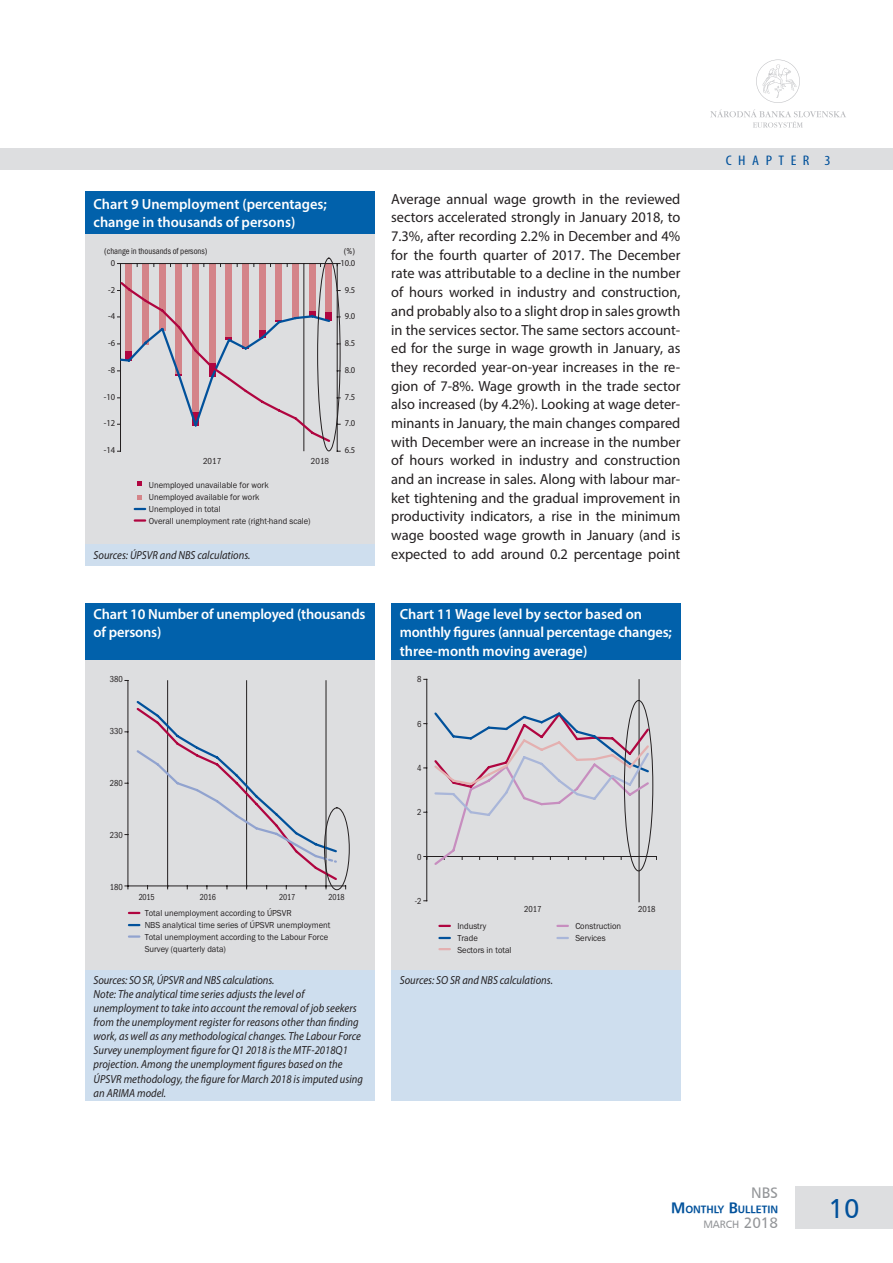
<style>
.page{position:relative;width:893px;height:1263px;background:#fff}
.page>*{position:absolute;margin:0;border:0;box-sizing:border-box;transform-origin:0 0}
.t1{font:27px "Humanist 777 AT";color:#01519b}
.t2{font:15px "Humanist 777 AT";color:#939598}
._1_text{font:14.7px/18.6px "Myriad Pro";color:#231f20;text-align:justify}
._3_graf_NADPIS{font:600 14.7px/18.6px "Myriad Pro";letter-spacing:-.005em;color:#fff}
.t3{font:condensed 13.95px "Myriad Pro";letter-spacing:.405em;color:#01519b;scale:1.15 1}
._3_graf_ZDROJ{font:italic 11.7px/14.1px "Myriad Pro";letter-spacing:.005em;color:#231f20;scale:.9 1}
.t4{font:10.5px "Humanist 777 AT Bold";color:#01519b}
.t5{font:10.5px "Humanist 777 AT";color:#939598}
.t6{font:9px/12px "Franklin Got Itc TEE";color:#231f20;scale:.95 1}
.t7{font:condensed 9px "Franklin Got Itc TEE";color:#231f20;scale:.95 1}
.t8{font:9px/12.3px "Myriad Pro";color:#231f20;text-align:center;scale:.95 1}
.t9{font:condensed 9px "Franklin Got Itc TEE";color:#231f20;scale:.9 1}
.t10{font:condensed 9px "Franklin Got Itc TEE";color:#231f20}
.s1{font-family:"Franklin Got Itc TEE";font-stretch:condensed}
.s2{font-size:15px}
</style>
<div class="page">
<div style="left:0;top:149px;width:893px;height:21px;background:#dddee0"></div>
<svg style="left:710px;top:109px;width:136px;height:19px"></svg>
<svg style="left:756px;top:60px;width:44px;height:43px"></svg>
<div style="left:795px;top:1186px;width:98px;height:43px;background:#dddee0"></div>
<div style="left:391px;top:603px;width:289px;height:57px;background:#0161ab"></div>
<div style="left:391px;top:660px;width:289px;height:311px;background:#dddee0"></div>
<div style="left:391px;top:971px;width:289px;height:130px;background:#cedeee"></div>
<div style="left:85px;top:603px;width:289px;height:57px;background:#0161ab"></div>
<div style="left:85px;top:660px;width:289px;height:311px;background:#dddee0"></div>
<div style="left:85px;top:971px;width:289px;height:130px;background:#cedeee"></div>
<div style="left:85px;top:191px;width:289px;height:43px;background:#0161ab"></div>
<div style="left:85px;top:234px;width:289px;height:310px;background:#dddee0"></div>
<div style="left:85px;top:544px;width:289px;height:22px;background:#cedeee"></div>
<svg style="left:135px;top:508px;width:10px;height:2px"></svg>
<svg style="left:138px;top:481px;width:4px;height:5px"></svg>
<svg style="left:138px;top:495px;width:4px;height:4px"></svg>
<svg style="left:135px;top:519px;width:10px;height:3px"></svg>
<div style="left:126px;top:264px;width:6px;height:87px;background:#d48489"></div>
<div style="left:142px;top:264px;width:7px;height:80px;background:#d48489"></div>
<div style="left:159px;top:264px;width:6px;height:67px;background:#d48489"></div>
<div style="left:176px;top:264px;width:6px;height:110px;background:#d48489"></div>
<div style="left:192px;top:264px;width:7px;height:148px;background:#d48489"></div>
<div style="left:209px;top:264px;width:6px;height:99px;background:#d48489"></div>
<div style="left:226px;top:264px;width:6px;height:74px;background:#d48489"></div>
<div style="left:242px;top:264px;width:7px;height:83px;background:#d48489"></div>
<div style="left:259px;top:264px;width:6px;height:66px;background:#d48489"></div>
<div style="left:276px;top:264px;width:6px;height:56px;background:#d48489"></div>
<div style="left:292px;top:264px;width:7px;height:55px;background:#d48489"></div>
<div style="left:309px;top:264px;width:6px;height:47px;background:#d48489"></div>
<div style="left:326px;top:264px;width:6px;height:48px;background:#d48489"></div>
<hr style="left:120px;top:264px;width:1px;height:187px;background:#231f20">
<hr style="left:120px;top:263px;width:217px;height:1px;background:#231f20">
<hr style="left:304px;top:264px;width:1px;height:187px;background:#231f20">
<hr style="left:337px;top:264px;width:1px;height:187px;background:#231f20">
<svg style="left:118px;top:280px;width:222px;height:164px"></svg>
<div style="left:317px;top:258px;width:23px;height:193px;border:1px solid #231f20;border-radius:50%"></div>
<svg style="left:129px;top:912px;width:10px;height:2px"></svg>
<svg style="left:129px;top:924px;width:10px;height:2px"></svg>
<svg style="left:129px;top:935px;width:10px;height:3px"></svg>
<hr style="left:128px;top:680px;width:1px;height:206px;background:#231f20">
<hr style="left:128px;top:886px;width:218px;height:1px;background:#231f20">
<hr style="left:167px;top:681px;width:1px;height:206px;background:#231f20">
<hr style="left:246px;top:681px;width:1px;height:206px;background:#231f20">
<hr style="left:326px;top:681px;width:1px;height:206px;background:#231f20">
<svg style="left:135px;top:699px;width:204px;height:190px"></svg>
<div style="left:324px;top:807px;width:26px;height:83px;border:1px solid #231f20;border-radius:50%"></div>
<svg style="left:439px;top:937px;width:11px;height:2px"></svg>
<svg style="left:439px;top:948px;width:11px;height:2px"></svg>
<svg style="left:439px;top:925px;width:11px;height:2px"></svg>
<svg style="left:557px;top:937px;width:11px;height:2px"></svg>
<svg style="left:557px;top:925px;width:11px;height:2px"></svg>
<hr style="left:426px;top:679px;width:1px;height:222px;background:#231f20">
<hr style="left:639px;top:680px;width:1px;height:222px;background:#231f20">
<svg style="left:424px;top:710px;width:233px;height:157px"></svg>
<div style="left:624px;top:700px;width:29px;height:171px;border:1px solid #231f20;border-radius:50%"></div>
<p class="_3_graf_NADPIS" style="left:94px;top:194px;width:235px">Chart 9 Unemployment (percentages; change in thousands of persons)</p>
<p class="t7" style="left:104px;top:246px;width:110px">(change in thousands of persons)</p>
<p class="t8" style="left:111px;top:257px;width:6px">0</p>
<p class="t8" style="left:108px;top:283px;width:9px">-2</p>
<p class="t8" style="left:108px;top:310px;width:9px">-4</p>
<p class="t8" style="left:108px;top:337px;width:9px">-6</p>
<p class="t8" style="left:108px;top:363px;width:9px">-8</p>
<p class="t8" style="left:104px;top:390px;width:13px">-10</p>
<p class="t8" style="left:104px;top:417px;width:13px">-12</p>
<p class="t8" style="left:104px;top:444px;width:13px">-14</p>
<p class="t10" style="left:203px;top:456px;width:20px">2017</p>
<p class="t10" style="left:311px;top:456px;width:20px">2018</p>
<p class="t6" style="left:149px;top:479px;width:172px">Unemployed unavailable for work<br>Unemployed available for work<br>Unemployed in total<br>Overall unemployment rate (right-hand scale)</p>
<p class="_3_graf_ZDROJ" style="left:94px;top:548px;width:176px">Sources: ÚPSVR and NBS calculations.</p>
<p class="t8" style="left:340px;top:244px;width:17px"><span class="s1">(%)<br></span>10.0</p>
<p class="t8" style="left:345px;top:283px;width:13px">9.5</p>
<p class="t8" style="left:345px;top:310px;width:13px">9.0</p>
<p class="t8" style="left:345px;top:337px;width:13px">8.5</p>
<p class="t8" style="left:345px;top:363px;width:13px">8.0</p>
<p class="t8" style="left:345px;top:390px;width:13px">7.5</p>
<p class="t8" style="left:345px;top:417px;width:13px">7.0</p>
<p class="t8" style="left:345px;top:444px;width:13px">6.5</p>
<p class="_3_graf_NADPIS" style="left:94px;top:604px;width:274px">Chart 10 Number of unemployed (thousands of persons)</p>
<p class="t7" style="left:110px;top:674px;width:15px">380</p>
<p class="t7" style="left:110px;top:726px;width:15px">330</p>
<p class="t7" style="left:110px;top:778px;width:15px">280</p>
<p class="t7" style="left:110px;top:830px;width:15px">230</p>
<p class="t7" style="left:110px;top:881px;width:15px">180</p>
<p class="t9" style="left:139px;top:892px;width:19px">2015</p>
<p class="t9" style="left:200px;top:892px;width:19px">2016</p>
<p class="t9" style="left:279px;top:892px;width:19px">2017</p>
<p class="t9" style="left:328px;top:892px;width:19px">2018</p>
<p class="t6" style="left:145px;top:907px;width:197px">Total unemployment according to ÚPSVR<br>NBS analytical time series of ÚPSVR unemployment Total unemployment according to the Labour Force Survey (quarterly data)</p>
<p class="_3_graf_ZDROJ" style="left:94px;top:973px;width:202px">Sources: SO SR, ÚPSVR and NBS calculations.</p>
<p class="_3_graf_ZDROJ" style="left:94px;top:987px;width:301px">Note: The analytical time series adjusts the level of unemployment to take into account the removal of job seekers from the unemployment register for reasons other than finding work, as well as any methodological changes. The Labour Force Survey unemployment figure for Q1 2018 is the MTF-2018Q1 projection. Among the unemployment figures based on the ÚPSVR methodology, the figure for March 2018 is imputed using an ARIMA model.</p>
<p class="_1_text" style="left:391px;top:189px;width:291px">Average annual wage growth in the reviewed sectors accelerated strongly in January 2018, to 7.3%, after recording 2.2% in December and 4% for the fourth quarter of 2017. The December rate was attributable to a decline in the number of hours worked in industry and construction, and probably also to a slight drop in sales growth in the services sector. The same sectors account&shy;ed for the surge in wage growth in January, as they recorded year-on-year increases in the re&shy;gion of 7-8%. Wage growth in the trade sector also increased (by 4.2%). Looking at wage deter&shy;minants in January, the main changes compared with December were an increase in the number of hours worked in industry and construction and an increase in sales. Along with labour mar&shy;ket tightening and the gradual improvement in productivity indicators, a rise in the minimum wage boosted wage growth in January (and is expected to add around 0.2 percentage point</p>
<p class="_3_graf_NADPIS" style="left:400px;top:604px;width:274px">Chart 11 Wage level by sector based on monthly figures (annual percentage changes; three-month moving average)</p>
<p class="t7" style="left:417px;top:674px;width:6px">8</p>
<p class="t7" style="left:417px;top:719px;width:6px">6</p>
<p class="t7" style="left:417px;top:763px;width:6px">4</p>
<p class="t7" style="left:417px;top:807px;width:6px">2</p>
<p class="t7" style="left:417px;top:851px;width:6px">0</p>
<p class="t7" style="left:415px;top:896px;width:9px">-2</p>
<p class="t7" style="left:524px;top:904px;width:20px">2017</p>
<p class="t7" style="left:638px;top:904px;width:20px">2018</p>
<p class="t6" style="left:457px;top:920px;width:59px">Industry<br>Trade<br>Sectors in total</p>
<p class="t6" style="left:575px;top:920px;width:50px">Construction<br>Services</p>
<p class="_3_graf_ZDROJ" style="left:400px;top:973px;width:172px">Sources: SO SR and NBS calculations.</p>
<p class="t3" style="left:726px;top:152px;width:93px">CHAPTER 3</p>
<p class="t2" style="left:751px;top:1184px;width:29px">NBS</p>
<p class="t4" style="left:671px;top:1203px;width:109px"><span class="s2">M</span>ONTHLY <span class="s2">B</span>ULLETIN</p>
<p class="t5" style="left:703px;top:1219px;width:76px">MARCH <span class="s2">2018</span></p>
<h1 class="t1" style="left:829px;top:1193px;width:32px">10</h1>
</div>
